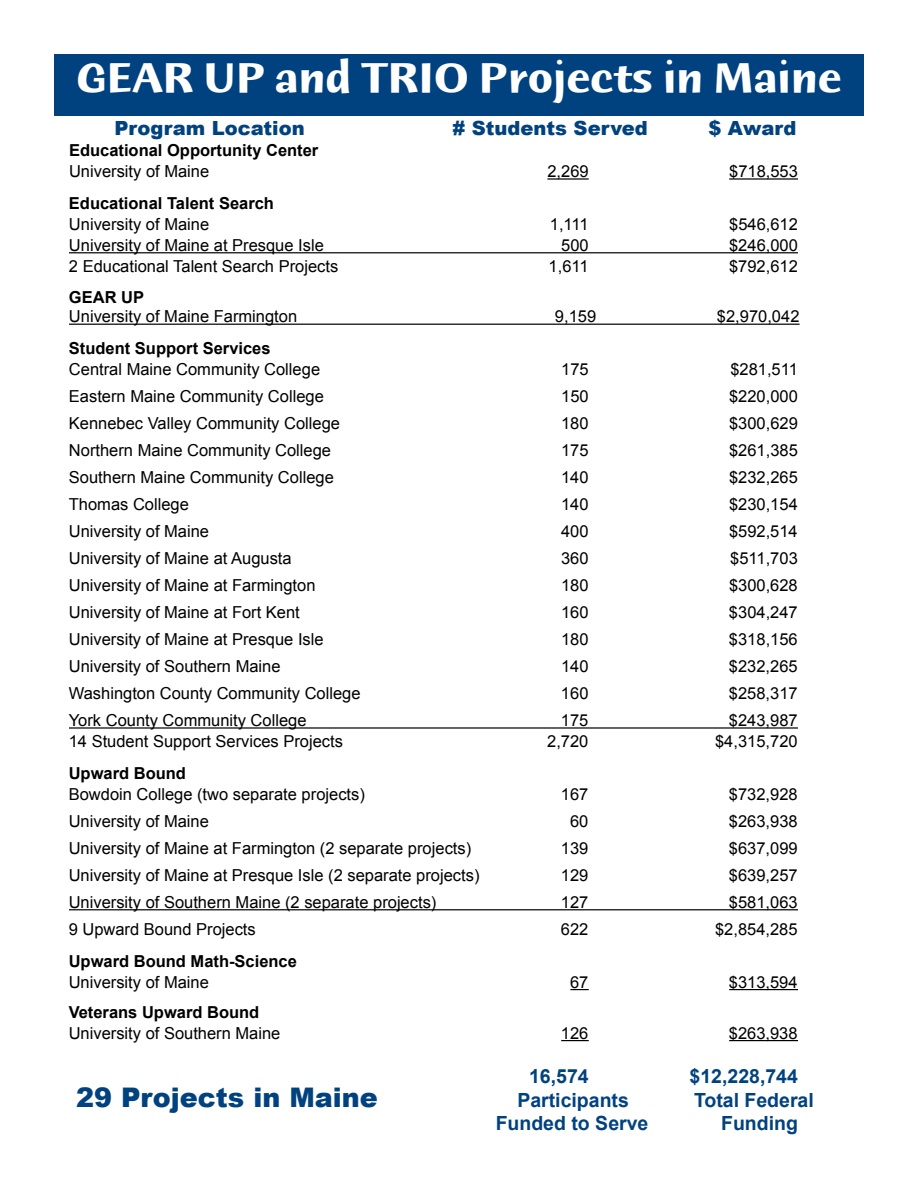
<style>
.page{position:relative;width:918px;height:1188px;background:#fff}
.page>*{position:absolute;margin:0;border:0;box-sizing:border-box;transform-origin:0 0}
.t1{font:45px "Humana Sans ITCTT Bold";color:#fff}
.t2{font:900 27px "Arial";color:#00427f}
.t3{font:700 19.5px "Arial";color:#00427f}
.t4{font:900 19.5px "Arial";color:#00427f}
.t5{font:16.5px "Arial";color:#000}
.t6{font:700 16.5px "Arial";color:#000}
</style>
<div class="page">
<div style="left:54px;top:54px;width:810px;height:62px;background:#00427f"></div>
<hr style="left:547px;top:178px;width:42px;height:2px;background:#000">
<hr style="left:729px;top:178px;width:69px;height:2px;background:#000">
<hr style="left:69px;top:252px;width:729px;height:1px;background:#000">
<hr style="left:69px;top:324px;width:731px;height:1px;background:#000">
<hr style="left:69px;top:727px;width:729px;height:2px;background:#000">
<hr style="left:69px;top:909px;width:729px;height:1px;background:#000">
<svg style="left:570px;top:989px;width:19px;height:1px"></svg>
<hr style="left:729px;top:989px;width:69px;height:1px;background:#000">
<svg style="left:561px;top:1040px;width:28px;height:1px"></svg>
<hr style="left:729px;top:1040px;width:69px;height:1px;background:#000">
<h1 class="t1" style="left:76px;top:54px;width:767px">GEAR UP and TRIO Projects in Maine</h1>
<p class="t4" style="left:114px;top:114px;width:192px">Program Location</p>
<p class="t4" style="left:452px;top:114px;width:197px"># Students Served</p>
<p class="t4" style="left:708px;top:114px;width:90px">$ Award</p>
<p class="t6" style="left:69px;top:139px;width:251px">Educational Opportunity Center</p>
<p class="t5" style="left:69px;top:161px;width:142px">University of Maine</p>
<p class="t5" style="left:547px;top:161px;width:43px">2,269</p>
<p class="t5" style="left:729px;top:161px;width:70px">$718,553</p>
<p class="t6" style="left:69px;top:192px;width:207px">Educational Talent Search</p>
<p class="t5" style="left:69px;top:213px;width:142px">University of Maine</p>
<p class="t5" style="left:550px;top:213px;width:40px">1,111</p>
<p class="t5" style="left:729px;top:213px;width:70px">$546,612</p>
<p class="t5" style="left:69px;top:234px;width:256px">University of Maine at Presque Isle</p>
<p class="t5" style="left:561px;top:234px;width:29px">500</p>
<p class="t5" style="left:729px;top:234px;width:70px">$246,000</p>
<p class="t5" style="left:69px;top:255px;width:271px">2 Educational Talent Search Projects</p>
<p class="t5" style="left:549px;top:255px;width:42px">1,611</p>
<p class="t5" style="left:729px;top:255px;width:70px">$792,612</p>
<p class="t6" style="left:69px;top:286px;width:77px">GEAR UP</p>
<p class="t5" style="left:69px;top:306px;width:230px">University of Maine Farmington</p>
<p class="t5" style="left:555px;top:306px;width:43px">9,159</p>
<p class="t5" style="left:717px;top:306px;width:84px">$2,970,042</p>
<p class="t6" style="left:69px;top:337px;width:203px">Student Support Services</p>
<p class="t5" style="left:69px;top:359px;width:253px">Central Maine Community College</p>
<p class="t5" style="left:561px;top:359px;width:29px">175</p>
<p class="t5" style="left:730px;top:359px;width:69px">$281,511</p>
<p class="t5" style="left:69px;top:386px;width:256px">Eastern Maine Community College</p>
<p class="t5" style="left:561px;top:386px;width:29px">150</p>
<p class="t5" style="left:729px;top:386px;width:70px">$220,000</p>
<p class="t5" style="left:69px;top:413px;width:273px">Kennebec Valley Community College</p>
<p class="t5" style="left:561px;top:413px;width:29px">180</p>
<p class="t5" style="left:729px;top:413px;width:70px">$300,629</p>
<p class="t5" style="left:69px;top:440px;width:264px">Northern Maine Community College</p>
<p class="t5" style="left:561px;top:440px;width:29px">175</p>
<p class="t5" style="left:729px;top:440px;width:70px">$261,385</p>
<p class="t5" style="left:69px;top:467px;width:267px">Southern Maine Community College</p>
<p class="t5" style="left:561px;top:467px;width:29px">140</p>
<p class="t5" style="left:729px;top:467px;width:70px">$232,265</p>
<p class="t5" style="left:69px;top:494px;width:122px">Thomas College</p>
<p class="t5" style="left:561px;top:494px;width:29px">140</p>
<p class="t5" style="left:729px;top:494px;width:70px">$230,154</p>
<p class="t5" style="left:69px;top:521px;width:142px">University of Maine</p>
<p class="t5" style="left:561px;top:521px;width:29px">400</p>
<p class="t5" style="left:729px;top:521px;width:70px">$592,514</p>
<p class="t5" style="left:69px;top:548px;width:224px">University of Maine at Augusta</p>
<p class="t5" style="left:561px;top:548px;width:29px">360</p>
<p class="t5" style="left:730px;top:548px;width:69px">$511,703</p>
<p class="t5" style="left:69px;top:575px;width:248px">University of Maine at Farmington</p>
<p class="t5" style="left:561px;top:575px;width:29px">180</p>
<p class="t5" style="left:729px;top:575px;width:70px">$300,628</p>
<p class="t5" style="left:69px;top:602px;width:233px">University of Maine at Fort Kent</p>
<p class="t5" style="left:561px;top:602px;width:29px">160</p>
<p class="t5" style="left:729px;top:602px;width:70px">$304,247</p>
<p class="t5" style="left:69px;top:629px;width:256px">University of Maine at Presque Isle</p>
<p class="t5" style="left:561px;top:629px;width:29px">180</p>
<p class="t5" style="left:729px;top:629px;width:70px">$318,156</p>
<p class="t5" style="left:69px;top:656px;width:213px">University of Southern Maine</p>
<p class="t5" style="left:561px;top:656px;width:29px">140</p>
<p class="t5" style="left:729px;top:656px;width:70px">$232,265</p>
<p class="t5" style="left:69px;top:683px;width:293px">Washington County Community College</p>
<p class="t5" style="left:561px;top:683px;width:29px">160</p>
<p class="t5" style="left:729px;top:683px;width:70px">$258,317</p>
<p class="t5" style="left:69px;top:710px;width:239px">York County Community College</p>
<p class="t5" style="left:561px;top:710px;width:29px">175</p>
<p class="t5" style="left:729px;top:710px;width:70px">$243,987</p>
<p class="t5" style="left:69px;top:731px;width:276px">14 Student Support Services Projects</p>
<p class="t5" style="left:547px;top:731px;width:43px">2,720</p>
<p class="t5" style="left:715px;top:731px;width:84px">$4,315,720</p>
<p class="t6" style="left:69px;top:762px;width:119px">Upward Bound</p>
<p class="t5" style="left:69px;top:783px;width:298px">Bowdoin College (two separate projects)</p>
<p class="t5" style="left:561px;top:783px;width:29px">167</p>
<p class="t5" style="left:729px;top:783px;width:70px">$732,928</p>
<p class="t5" style="left:69px;top:810px;width:142px">University of Maine</p>
<p class="t5" style="left:570px;top:810px;width:20px">60</p>
<p class="t5" style="left:729px;top:810px;width:70px">$263,938</p>
<p class="t5" style="left:69px;top:837px;width:404px">University of Maine at Farmington (2 separate projects)</p>
<p class="t5" style="left:561px;top:837px;width:29px">139</p>
<p class="t5" style="left:729px;top:837px;width:70px">$637,099</p>
<p class="t5" style="left:69px;top:864px;width:412px">University of Maine at Presque Isle (2 separate projects)</p>
<p class="t5" style="left:561px;top:864px;width:29px">129</p>
<p class="t5" style="left:729px;top:864px;width:70px">$639,257</p>
<p class="t5" style="left:69px;top:891px;width:369px">University of Southern Maine (2 separate projects)</p>
<p class="t5" style="left:561px;top:891px;width:29px">127</p>
<p class="t5" style="left:729px;top:891px;width:70px">$581,063</p>
<p class="t5" style="left:69px;top:918px;width:189px">9 Upward Bound Projects</p>
<p class="t5" style="left:561px;top:918px;width:29px">622</p>
<p class="t5" style="left:715px;top:918px;width:84px">$2,854,285</p>
<p class="t6" style="left:69px;top:950px;width:230px">Upward Bound Math-Science</p>
<p class="t5" style="left:69px;top:971px;width:142px">University of Maine</p>
<p class="t5" style="left:570px;top:971px;width:20px">67</p>
<p class="t5" style="left:729px;top:971px;width:70px">$313,594</p>
<p class="t6" style="left:69px;top:1001px;width:192px">Veterans Upward Bound</p>
<p class="t5" style="left:69px;top:1022px;width:213px">University of Southern Maine</p>
<p class="t5" style="left:561px;top:1022px;width:29px">126</p>
<p class="t5" style="left:729px;top:1022px;width:70px">$263,938</p>
<p class="t3" style="left:529px;top:1063px;width:61px">16,574</p>
<p class="t3" style="left:690px;top:1063px;width:110px">$12,228,744</p>
<h2 class="t2" style="left:76px;top:1077px;width:303px">29 Projects in Maine</h2>
<p class="t3" style="left:517px;top:1087px;width:113px">Participants</p>
<p class="t3" style="left:694px;top:1087px;width:121px">Total Federal</p>
<p class="t3" style="left:496px;top:1110px;width:154px">Funded to Serve</p>
<p class="t3" style="left:721px;top:1110px;width:78px">Funding</p>
</div>
